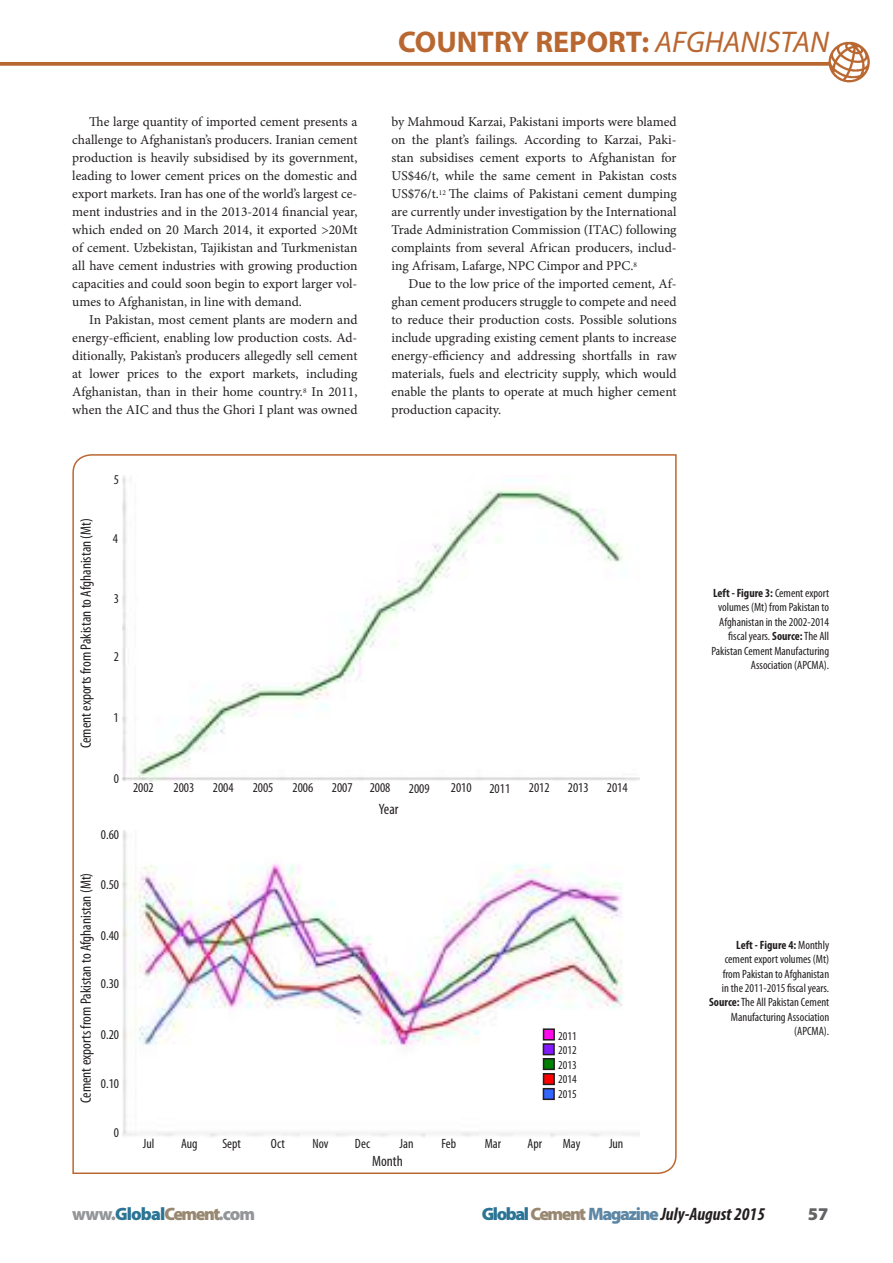
<style>
.page{position:relative;width:893px;height:1263px;background:#fff}
.page>*{position:absolute;margin:0;border:0;box-sizing:border-box;transform-origin:0 0}
.t1{font:700 30px "Myriad Pro";color:#b96730}
.t2{font:italic 700 condensed 18px "Myriad Pro";color:#231f20}
.t3{font:900 18px "Myriad Pro";letter-spacing:-.05em;color:#939598}
.t4{font:900 18px "Myriad Pro";color:#636366}
.t5{font:condensed 15px "Myriad Pro";color:#231f20}
.t6{font:13.5px/18px "Minion Pro";letter-spacing:-.005em;color:#231f20;text-align:justify}
.t7{font:condensed 13.5px "Myriad Pro";color:#231f20}
.t8{font:condensed 12px/14.4px "Myriad Pro";color:#231f20;text-align:right}
.s1{font-weight:400;font-style:italic}
.s2{font-weight:700}
.s3{color:#2c7495}
.s4{color:#998871}
.s5{font-weight:900;font-style:normal;font-stretch:normal;color:#2c7495}
.s6{font-weight:900;font-style:normal;font-stretch:normal;color:#998871}
.s7{font-weight:900;font-style:normal;font-stretch:normal;color:#5d87a5}
</style>
<div class="page">
<svg style="left:72px;top:454px;width:605px;height:720px"></svg>
<img style="left:122px;top:475px;width:517px;height:307px">
<img style="left:122px;top:830px;width:517px;height:307px">
<div style="left:543px;top:1029px;width:11px;height:11px;background:#ff0aed"></div>
<div style="left:543px;top:1028px;width:12px;height:12px;border:2px solid #231f20"></div>
<div style="left:543px;top:1044px;width:11px;height:10px;background:#8319ff"></div>
<div style="left:543px;top:1043px;width:12px;height:12px;border:2px solid #231f20"></div>
<div style="left:543px;top:1059px;width:11px;height:10px;background:#008000"></div>
<div style="left:543px;top:1058px;width:12px;height:12px;border:2px solid #231f20"></div>
<div style="left:543px;top:1074px;width:11px;height:10px;background:#f00"></div>
<div style="left:543px;top:1073px;width:12px;height:12px;border:2px solid #231f20"></div>
<div style="left:543px;top:1089px;width:11px;height:10px;background:#36f"></div>
<div style="left:543px;top:1088px;width:12px;height:12px;border:2px solid #231f20"></div>
<img style="left:828px;top:42px;width:42px;height:41px">
<svg style="left:0;top:62px;width:829px;height:4px;fill:#b96730"></svg>
<p class="t6" style="left:72px;top:113px;width:287px;text-indent:17px">The large quantity of imported cement presents a challenge to Afghanistan’s producers. Iranian cement production is heavily subsidised by its government, leading to lower cement prices on the domestic and export markets. Iran has one of the world’s largest ce&shy;ment industries and in the 2013-2014 financial year, which ended on 20 March 2014, it exported &gt;20Mt of cement. Uzbekistan, Tajikistan and Turkmenistan all have cement industries with growing production capacities and could soon begin to export larger vol&shy;umes to Afghanistan, in line with demand.</p>
<p class="t6" style="left:72px;top:311px;width:287px;text-indent:17px">In Pakistan, most cement plants are modern and energy-efficient, enabling low production costs. Ad&shy;ditionally, Pakistan’s producers allegedly sell cement at lower prices to the export markets, including Afghanistan, than in their home country.<sup>8</sup> In 2011, when the AIC and thus the Ghori I plant was owned</p>
<p class="t5" style="left:77px;top:748px;width:232px;rotate:-90deg">Cement exports from Pakistan to Afghanistan (Mt)</p>
<p class="t7" style="left:114px;top:471px;width:7px">5</p>
<p class="t7" style="left:113px;top:531px;width:7px">4</p>
<p class="t7" style="left:114px;top:591px;width:7px">3</p>
<p class="t7" style="left:114px;top:649px;width:7px">2</p>
<p class="t7" style="left:113px;top:709px;width:7px">1</p>
<h1 class="t1" style="left:398px;top:23px;width:433px">COUNTRY REPORT: <span class="s1">AFGHANISTAN</span></h1>
<p class="t6" style="left:391px;top:113px;width:287px">by Mahmoud Karzai, Pakistani imports were blamed on the plant’s failings. According to Karzai, Paki&shy;stan subsidises cement exports to Afghanistan for US$46/t, while the same cement in Pakistan costs US$76/t.<sup>12</sup> The claims of Pakistani cement dumping are currently under investigation by the International Trade Administration Commission (ITAC) following complaints from several African producers, includ&shy;ing Afrisam, Lafarge, NPC Cimpor and PPC.<sup>8</sup></p>
<p class="t6" style="left:391px;top:275px;width:287px;text-indent:17px">Due to the low price of the imported cement, Af&shy;ghan cement producers struggle to compete and need to reduce their production costs. Possible solutions include upgrading existing cement plants to increase energy-efficiency and addressing shortfalls in raw materials, fuels and electricity supply, which would enable the plants to operate at much higher cement production capacity.</p>
<p class="t8" style="left:711px;top:586px;width:119px"><span class="s2">Left - Figure 3:</span> Cement export volumes (Mt) from Pakistan to<br>Afghanistan in the 2002-2014 fiscal years. <span class="s2">Source:</span> The All<br>Pakistan Cement Manufacturing<br>Association (APCMA).</p>
<p class="t7" style="left:114px;top:770px;width:7px">0</p>
<p class="t7" style="left:101px;top:827px;width:20px">0.60</p>
<p class="t5" style="left:77px;top:1103px;width:232px;rotate:-90deg">Cement exports from Pakistan to Afghanistan (Mt)</p>
<p class="t7" style="left:101px;top:876px;width:20px">0.50</p>
<p class="t7" style="left:101px;top:927px;width:20px">0.40</p>
<p class="t7" style="left:101px;top:976px;width:20px">0.30</p>
<p class="t7" style="left:101px;top:1026px;width:20px">0.20</p>
<p class="t7" style="left:101px;top:1075px;width:20px">0.10</p>
<p class="t7" style="left:114px;top:1125px;width:7px">0</p>
<p class="t7" style="left:133px;top:779px;width:22px">2002</p>
<p class="t7" style="left:174px;top:779px;width:22px">2003</p>
<p class="t7" style="left:213px;top:779px;width:22px">2004</p>
<p class="t7" style="left:253px;top:779px;width:22px">2005</p>
<p class="t7" style="left:293px;top:779px;width:22px">2006</p>
<p class="t7" style="left:332px;top:779px;width:22px">2007</p>
<p class="t7" style="left:370px;top:779px;width:22px">2008</p>
<p class="t7" style="left:409px;top:780px;width:22px">2009</p>
<p class="t7" style="left:451px;top:779px;width:22px">2010</p>
<p class="t7" style="left:489px;top:780px;width:22px">2011</p>
<p class="t7" style="left:529px;top:779px;width:22px">2012</p>
<p class="t7" style="left:568px;top:779px;width:22px">2013</p>
<p class="t7" style="left:607px;top:779px;width:22px">2014</p>
<p class="t5" style="left:379px;top:800px;width:21px">Year</p>
<p class="t8" style="left:558px;top:1029px;width:20px;text-align:justify">2011<br>2012<br>2013<br>2014<br>2015</p>
<p class="t7" style="left:143px;top:1135px;width:13px">Jul</p>
<p class="t7" style="left:181px;top:1135px;width:18px">Aug</p>
<p class="t7" style="left:222px;top:1135px;width:20px">Sept</p>
<p class="t7" style="left:271px;top:1135px;width:15px">Oct</p>
<p class="t7" style="left:313px;top:1135px;width:17px">Nov</p>
<p class="t7" style="left:355px;top:1135px;width:17px">Dec</p>
<p class="t7" style="left:400px;top:1135px;width:15px">Jan</p>
<p class="t7" style="left:441px;top:1135px;width:16px">Feb</p>
<p class="t7" style="left:485px;top:1135px;width:18px">Mar</p>
<p class="t7" style="left:527px;top:1135px;width:16px">Apr</p>
<p class="t7" style="left:563px;top:1135px;width:19px">May</p>
<p class="t7" style="left:609px;top:1135px;width:16px">Jun</p>
<p class="t5" style="left:372px;top:1152px;width:32px">Month</p>
<p class="t8" style="left:709px;top:937px;width:122px"><span class="s2">Left - Figure 4:</span> Monthly cement export volumes (Mt) from Pakistan to Afghanistan<br>in the 2011-2015 fiscal years.<br><span class="s2">Source:</span> The All Pakistan Cement<br>Manufacturing Association (APCMA).</p>
<h2 class="t3" style="left:72px;top:1204px;width:184px">www.<span class="s3">Global</span><span class="s4">Cement</span>.com</h2>
<h2 class="t2" style="left:482px;top:1203px;width:285px"><span class="s5">Global</span> <span class="s6">Cement</span> <span class="s7">Magazine</span> July-August 2015</h2>
<h2 class="t4" style="left:808px;top:1204px;width:22px">57</h2>
</div>
